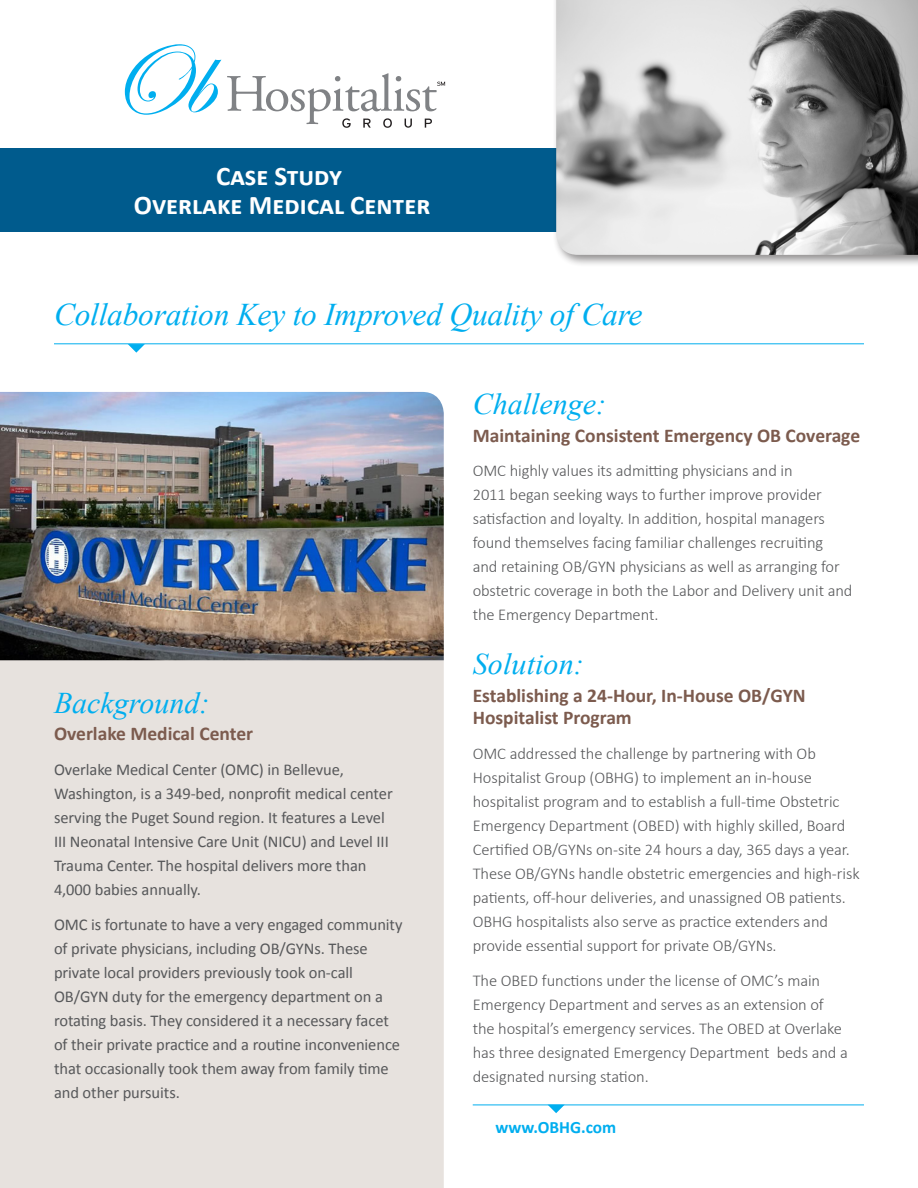
<style>
.page{position:relative;width:918px;height:1188px;background:#fff}
.page>*{position:absolute;margin:0;border:0;box-sizing:border-box;transform-origin:0 0}
.t1{font:italic 31.5px "Times New Roman";letter-spacing:-.01em;color:#00aeef}
.t2{font:italic 30px "Times New Roman";color:#00aeef}
.t3{font:700 27px/29.4px "Calibri";color:#fff;text-align:center}
.t4{font:700 19.5px/22.5px "Calibri";color:#7c5b4e}
.t5{font:700 17.4px "Calibri";color:#00aeef}
.t6{font:300 16.5px/24px "Calibri";letter-spacing:-.005em;color:#57585a}
.t7{font:16.5px/24px "Calibri";letter-spacing:-.005em;color:#57585a}
</style>
<div class="page">
<div style="left:0;top:660px;width:444px;height:528px;background:#e7e2de"></div>
<img style="left:0;top:392px;width:444px;height:268px">
<div style="left:0;top:149px;width:602px;height:83px;background:#005b8d"></div>
<div style="left:552px;top:0;width:366px;height:268px;background:#231f20;opacity:.5"></div>
<img style="left:556px;top:0;width:362px;height:255px">
<svg style="left:125px;top:44px;width:96px;height:71px"></svg>
<svg style="left:227px;top:73px;width:218px;height:55px"></svg>
<hr style="left:54px;top:343px;width:810px;height:1px;background:#00aeef">
<svg style="left:128px;top:344px;width:17px;height:9px"></svg>
<hr style="left:473px;top:1105px;width:391px;height:1px;background:#00aeef">
<svg style="left:548px;top:1105px;width:17px;height:8px"></svg>
<p class="t3" style="left:134px;top:161px;width:298px">Case Study<br>Overlake Medical Center</p>
<p class="t1" style="left:54px;top:292px;width:590px">Collaboration Key to Improved Quality of Care</p>
<p class="t2" style="left:54px;top:682px;width:157px">Background:</p>
<p class="t4" style="left:54px;top:723px;width:201px">Overlake Medical Center</p>
<p class="t7" style="left:54px;top:758px;width:340px">Overlake Medical Center (OMC) in Bellevue, Washington, is a 349-bed, nonprofit medical center serving the Puget Sound region. It features a Level III Neonatal Intensive Care Unit (NICU) and Level III Trauma Center. The hospital delivers more than 4,000 babies annually.</p>
<p class="t7" style="left:54px;top:913px;width:350px">OMC is fortunate to have a very engaged community of private physicians, including OB/GYNs. These private local providers previously took on-call OB/GYN duty for the emergency department on a rotating basis. They considered it a necessary facet of their private practice and a routine inconvenience that occasionally took them away from family time and other pursuits.</p>
<p class="t2" style="left:473px;top:384px;width:135px">Challenge:</p>
<p class="t4" style="left:473px;top:424px;width:389px">Maintaining Consistent Emergency OB Coverage</p>
<p class="t6" style="left:473px;top:458px;width:381px">OMC highly values its admitting physicians and in<br>2011 began seeking ways to further improve provider satisfaction and loyalty. In addition, hospital managers found themselves facing familiar challenges recruiting<br>and retaining OB/GYN physicians as well as arranging for obstetric coverage in both the Labor and Delivery unit and the Emergency Department.</p>
<p class="t2" style="left:473px;top:644px;width:113px">Solution:</p>
<p class="t4" style="left:473px;top:684px;width:334px">Establishing a 24-Hour, In-House OB/GYN<br>Hospitalist Program</p>
<p class="t6" style="left:473px;top:741px;width:388px">OMC addressed the challenge by partnering with Ob Hospitalist Group (OBHG) to implement an in-house hospitalist program and to establish a full-time Obstetric Emergency Department (OBED) with highly skilled, Board Certified OB/GYNs on-site 24 hours a day, 365 days a year.<br>These OB/GYNs handle obstetric emergencies and high-risk patients, off-hour deliveries, and unassigned OB patients.<br>OBHG hospitalists also serve as practice extenders and provide essential support for private OB/GYNs.</p>
<p class="t6" style="left:473px;top:967px;width:377px">The OBED functions under the license of OMC’s main Emergency Department and serves as an extension of the hospital’s emergency services. The OBED at Overlake has three designated Emergency Department beds and a designated nursing station.</p>
<p class="t5" style="left:495px;top:1117px;width:122px">www.OBHG.com</p>
</div>
